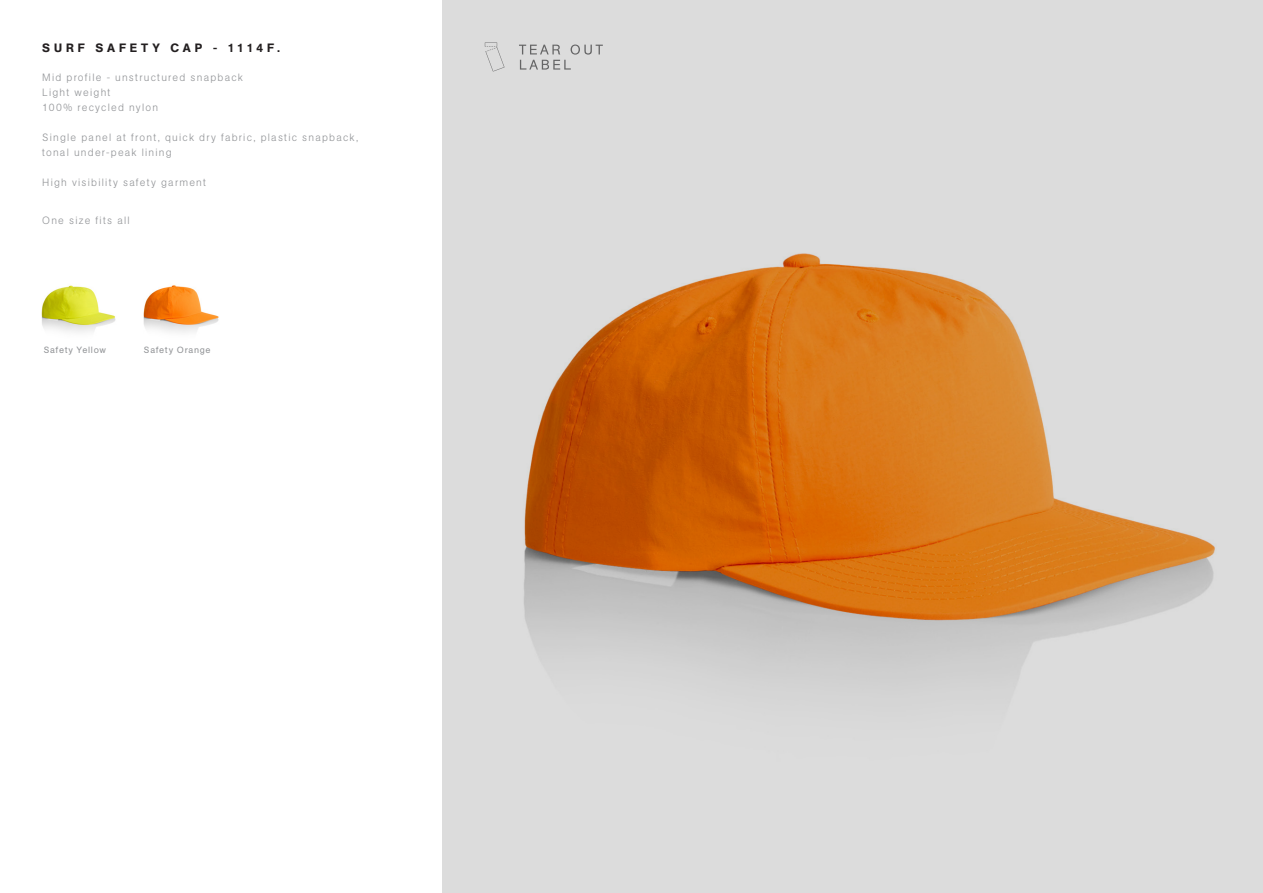
<style>
.page{position:relative;width:1263px;height:893px;background:#fff}
.page>*{position:absolute;margin:0;border:0;box-sizing:border-box;transform-origin:0 0}
.t1{font:500 12px "AG Book Pro";letter-spacing:.32em;color:#231f20}
.MEASUREMENTS{font:300 10.5px/15px "AG Book Pro";letter-spacing:.115em;color:#939598}
.COLOUR_NAME{font:9px "AG Book Pro";letter-spacing:.075em;color:#939598}
</style>
<div class="page">
<img style="left:442px;top:0;width:821px;height:893px">
<img style="left:41px;top:285px;width:75px;height:47px">
<img style="left:143px;top:285px;width:76px;height:48px">
<svg style="left:519px;top:45px;width:84px;height:25px;background:#c9c9c9"></svg>
<svg style="left:497px;top:47px;width:7px;height:20px"></svg>
<svg style="left:485px;top:43px;width:12px;height:28px"></svg>
<p class="t1" style="left:42px;top:40px;width:239px">SURF SAFETY CAP - 1114F.</p>
<p class="MEASUREMENTS" style="left:42px;top:69px;width:202px">Mid profile - unstructured snapback<br>Light weight<br>100% recycled nylon</p>
<p class="MEASUREMENTS" style="left:42px;top:129px;width:317px">Single panel at front, quick dry fabric, plastic snapback, tonal under-peak lining</p>
<p class="MEASUREMENTS" style="left:42px;top:174px;width:165px">High visibility safety garment</p>
<p class="MEASUREMENTS" style="left:42px;top:212px;width:89px">One size fits all</p>
<p class="COLOUR_NAME" style="left:44px;top:344px;width:64px">Safety Yellow</p>
<p class="COLOUR_NAME" style="left:144px;top:344px;width:68px">Safety Orange</p>
</div>
